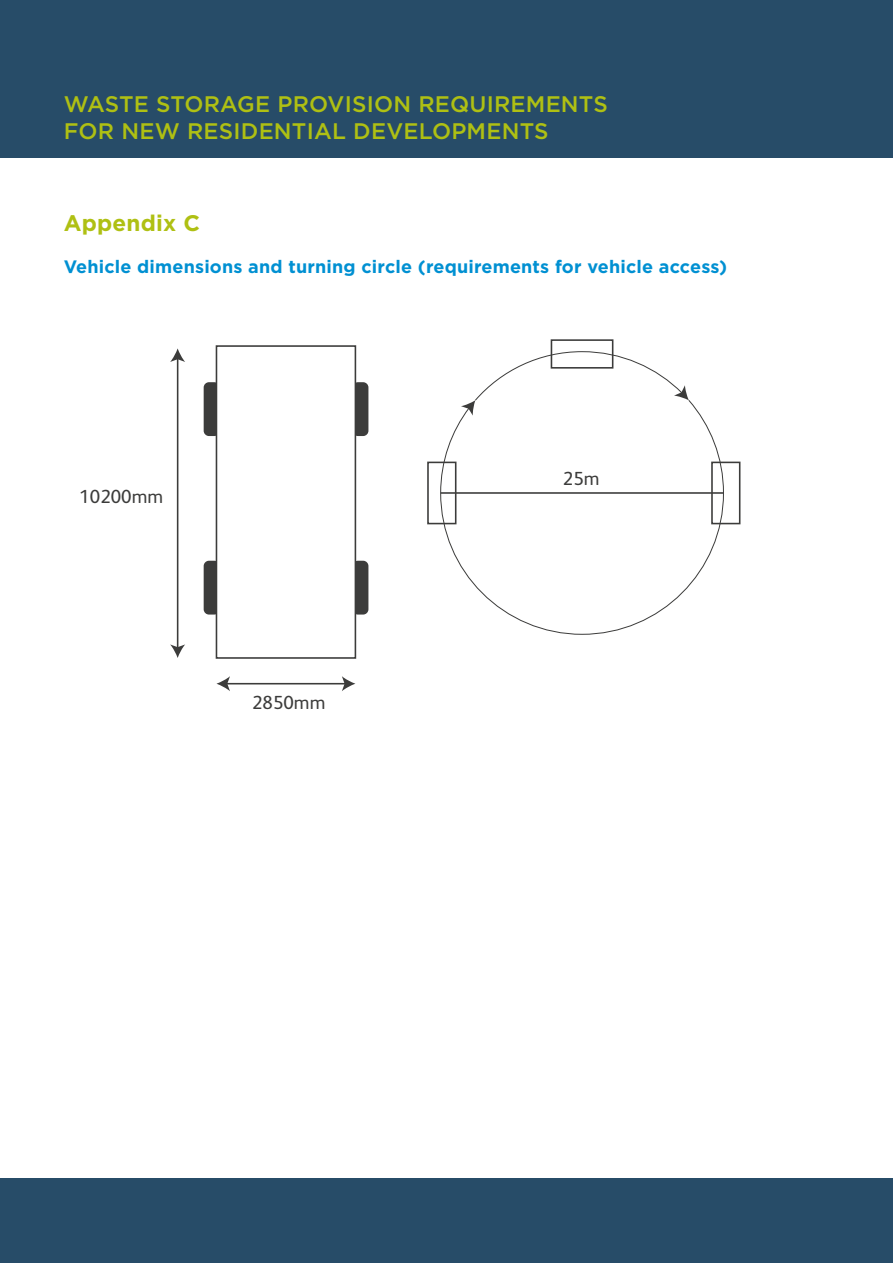
<style>
.page{position:relative;width:893px;height:1263px;background:#fff}
.page>*{position:absolute;margin:0;border:0;box-sizing:border-box;transform-origin:0 0}
.t1{font:500 22.5px/27px "Gotham";letter-spacing:.01em;color:#afc013}
.t2{font:700 22.5px "Gotham";letter-spacing:.01em;color:#afc013}
.t3{font:19.05px "FS Albert";color:#3c3c3b}
.t4{font:700 18px "Gotham";letter-spacing:.01em;color:#0090d2}
</style>
<div class="page">
<div style="left:0;top:0;width:893px;height:157px;background:#274c68"></div>
<div style="left:0;top:1178px;width:893px;height:85px;background:#274c68"></div>
<div style="left:204px;top:383px;width:15px;height:52px;background:#3c3c3b;border-radius:5px"></div>
<div style="left:204px;top:382px;width:15px;height:54px;border:2px solid #3c3c3b;border-radius:5px"></div>
<div style="left:353px;top:383px;width:15px;height:52px;background:#3c3c3b;border-radius:5px"></div>
<div style="left:353px;top:382px;width:15px;height:54px;border:2px solid #3c3c3b;border-radius:5px"></div>
<div style="left:353px;top:561px;width:15px;height:53px;background:#3c3c3b;border-radius:5px"></div>
<div style="left:353px;top:561px;width:15px;height:53px;border:2px solid #3c3c3b;border-radius:5px"></div>
<div style="left:204px;top:561px;width:15px;height:53px;background:#3c3c3b;border-radius:5px"></div>
<div style="left:204px;top:561px;width:15px;height:53px;border:2px solid #3c3c3b;border-radius:5px"></div>
<div style="left:216px;top:345px;width:140px;height:314px;border:2px solid #3c3c3b"></div>
<hr style="left:177px;top:358px;width:1px;height:290px;background:#3c3c3b">
<svg style="left:170px;top:348px;width:15px;height:14px"></svg>
<svg style="left:170px;top:644px;width:15px;height:14px"></svg>
<hr style="left:226px;top:683px;width:120px;height:1px;background:#3c3c3b">
<svg style="left:216px;top:676px;width:14px;height:15px"></svg>
<svg style="left:342px;top:676px;width:13px;height:15px"></svg>
<svg style="left:440px;top:400px;width:284px;height:235px"></svg>
<svg style="left:461px;top:351px;width:228px;height:65px"></svg>
<div style="left:551px;top:339px;width:62px;height:30px;border:2px solid #3c3c3b"></div>
<div style="left:427px;top:462px;width:29px;height:62px;border:2px solid #3c3c3b"></div>
<div style="left:711px;top:462px;width:29px;height:62px;border:2px solid #3c3c3b"></div>
<hr style="left:441px;top:492px;width:282px;height:2px;background:#3c3c3b">
<p class="t1" style="left:64px;top:90px;width:546px">WASTE STORAGE PROVISION REQUIREMENTS<br>FOR NEW RESIDENTIAL DEVELOPMENTS</p>
<p class="t2" style="left:64px;top:208px;width:138px">Appendix C</p>
<p class="t4" style="left:64px;top:255px;width:665px">Vehicle dimensions and turning circle (requirements for vehicle access)</p>
<p class="t3" style="left:79px;top:484px;width:85px">10200mm</p>
<p class="t3" style="left:252px;top:690px;width:75px">2850mm</p>
<p class="t3" style="left:563px;top:466px;width:38px">25m</p>
</div>
